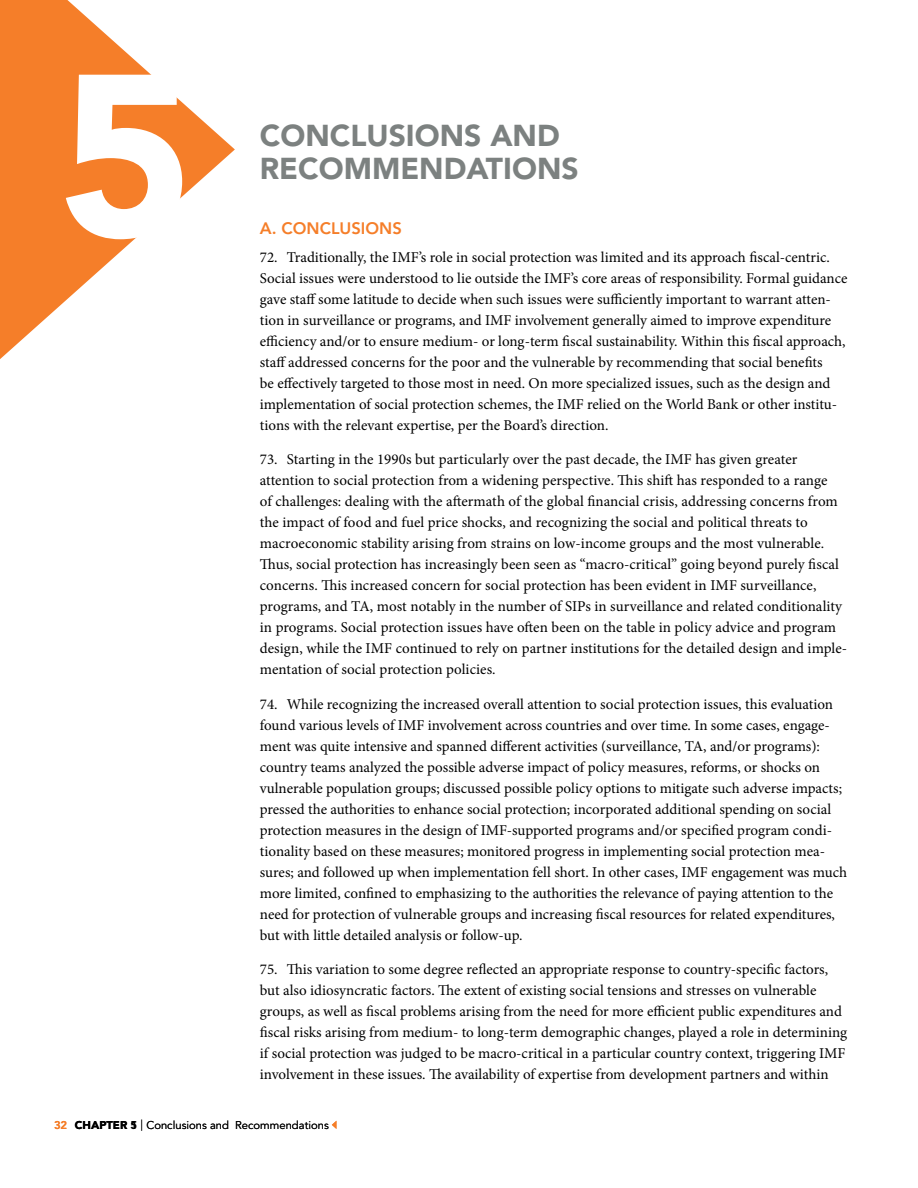
<style>
.page{position:relative;width:918px;height:1188px;background:#fff}
.page>*{position:absolute;margin:0;border:0;box-sizing:border-box;transform-origin:0 0}
.t1{font:900 228.6px "Avenir LT Std";color:#fff}
.t2{font:900 30px/33px "Avenir LT Std";color:#7c8180}
.t3{font:800 16.5px "Avenir LT Std";color:#f57e29}
.t4{font:15px/21px "Minion Pro";color:#000}
.t5{font:11.25px "Avenir LT Std";color:#000}
.t6{font:900 11.25px "Avenir LT Std";color:#000}
.s1{font-weight:800;color:#f57e29}
.s2{font-weight:900}
.s3{font-weight:300}
</style>
<div class="page">
<svg style="left:0;top:0;width:235px;height:359px;fill:#f57e29"></svg>
<svg style="left:332px;top:1121px;width:4px;height:8px"></svg>
<h1 class="t1" style="left:58px;top:19px;width:137px">5</h1>
<h2 class="t2" style="left:260px;top:119px;width:320px">CONCLUSIONS AND<br>RECOMMENDATIONS</h2>
<p class="t3" style="left:260px;top:218px;width:144px">A. CONCLUSIONS</p>
<p class="t4" style="left:260px;top:246px;width:589px">72. Traditionally, the IMF’s role in social protection was limited and its approach fiscal-centric.<br>Social issues were understood to lie outside the IMF’s core areas of responsibility. Formal guidance gave staff some latitude to decide when such issues were sufficiently important to warrant atten&shy;tion in surveillance or programs, and IMF involvement generally aimed to improve expenditure efficiency and/or to ensure medium- or long-term fiscal sustainability. Within this fiscal approach, staff addressed concerns for the poor and the vulnerable by recommending that social benefits<br>be effectively targeted to those most in need. On more specialized issues, such as the design and implementation of social protection schemes, the IMF relied on the World Bank or other institu&shy;tions with the relevant expertise, per the Board’s direction.</p>
<p class="t4" style="left:260px;top:449px;width:589px">73. Starting in the 1990s but particularly over the past decade, the IMF has given greater attention to social protection from a widening perspective. This shift has responded to a range<br>of challenges: dealing with the aftermath of the global financial crisis, addressing concerns from the impact of food and fuel price shocks, and recognizing the social and political threats to macroeconomic stability arising from strains on low-income groups and the most vulnerable.<br>Thus, social protection has increasingly been seen as “macro-critical” going beyond purely fiscal concerns. This increased concern for social protection has been evident in IMF surveillance, programs, and TA, most notably in the number of SIPs in surveillance and related conditionality in programs. Social protection issues have often been on the table in policy advice and program design, while the IMF continued to rely on partner institutions for the detailed design and imple&shy;mentation of social protection policies.</p>
<p class="t4" style="left:260px;top:693px;width:589px">74. While recognizing the increased overall attention to social protection issues, this evaluation found various levels of IMF involvement across countries and over time. In some cases, engage&shy;ment was quite intensive and spanned different activities (surveillance, TA, and/or programs): country teams analyzed the possible adverse impact of policy measures, reforms, or shocks on vulnerable population groups; discussed possible policy options to mitigate such adverse impacts; pressed the authorities to enhance social protection; incorporated additional spending on social protection measures in the design of IMF-supported programs and/or specified program condi&shy;tionality based on these measures; monitored progress in implementing social protection mea&shy;sures; and followed up when implementation fell short. In other cases, IMF engagement was much more limited, confined to emphasizing to the authorities the relevance of paying attention to the need for protection of vulnerable groups and increasing fiscal resources for related expenditures, but with little detailed analysis or follow-up.</p>
<p class="t4" style="left:260px;top:959px;width:589px">75. This variation to some degree reflected an appropriate response to country-specific factors, but also idiosyncratic factors. The extent of existing social tensions and stresses on vulnerable groups, as well as fiscal problems arising from the need for more efficient public expenditures and fiscal risks arising from medium- to long-term demographic changes, played a role in determining if social protection was judged to be macro-critical in a particular country context, triggering IMF involvement in these issues. The availability of expertise from development partners and within</p>
<p class="t5" style="left:54px;top:1119px;width:276px"><span class="s1">32</span> <span class="s2">CHAPTER 5</span> <span class="s3">|</span> Conclusions and Recommendations</p>
<p class="t6" style="left:131px;top:1118px;width:8px">1</p>
</div>
